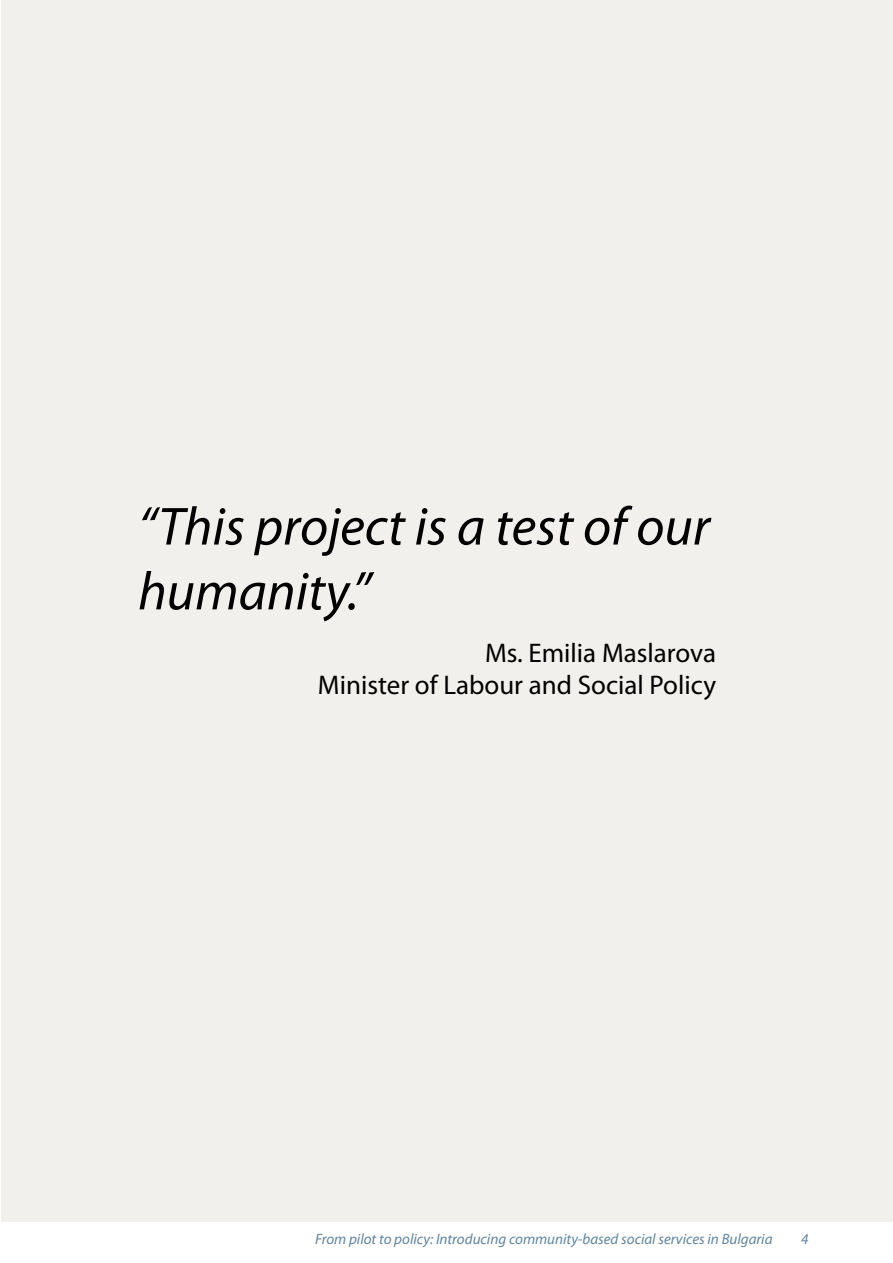
<style>
.page{position:relative;width:893px;height:1263px;background:#fff}
.page>*{position:absolute;margin:0;border:0;box-sizing:border-box;transform-origin:0 0}
.t1{font:italic 54px/64.8px "Myriad Pro";color:#000}
.t2{font:27px/32.4px "Myriad Pro";color:#000;text-align:right}
.t3{font:italic 15px "Myriad Pro";color:#61849e}
</style>
<div class="page">
<div style="left:1px;top:0;width:891px;height:1221px;background:#f2f0ec"></div>
<h1 class="t1" style="left:138px;top:493px;width:573px">“This project is a test of our humanity.”</h1>
<h2 class="t2" style="left:318px;top:636px;width:400px">Ms. Emilia Maslarova<br>Minister of Labour and Social Policy</h2>
<p class="t3" style="left:315px;top:1229px;width:459px">From pilot to policy: Introducing community-based social services in Bulgaria</p>
</div>
